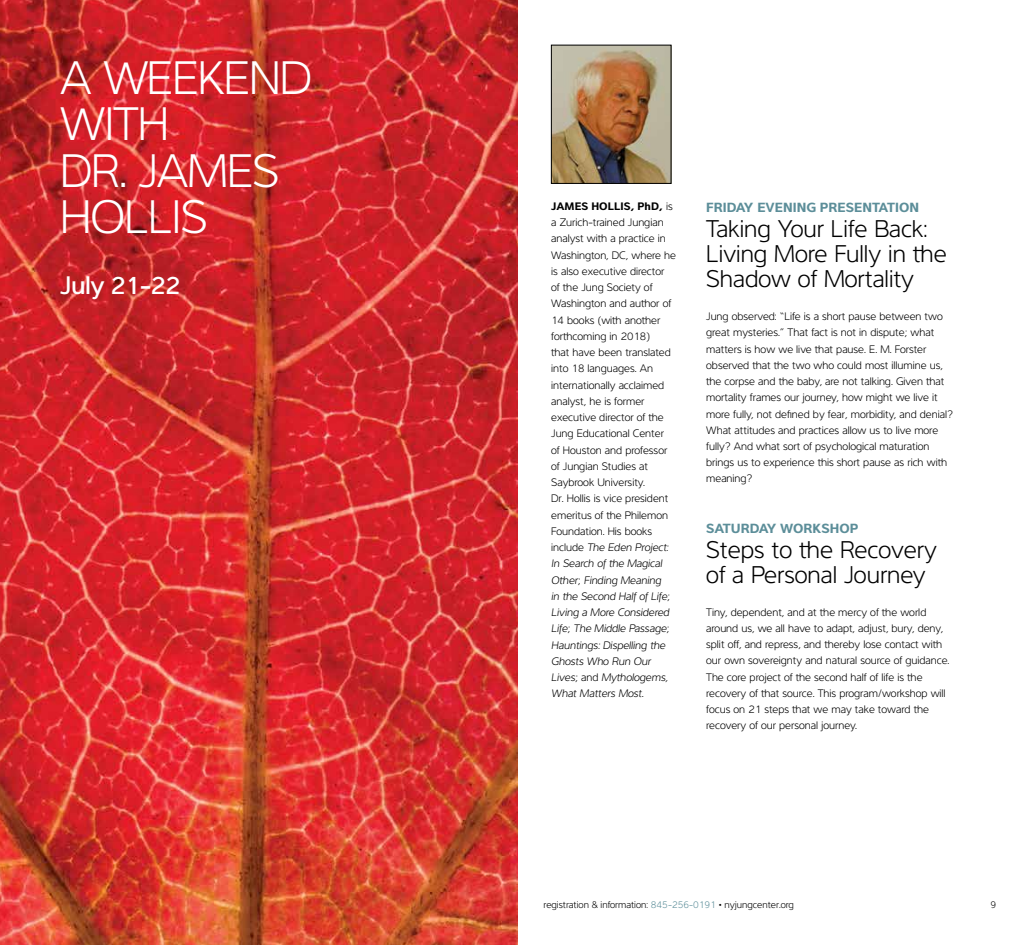
<style>
.page{position:relative;width:1035px;height:945px;background:#fff}
.page>*{position:absolute;margin:0;border:0;box-sizing:border-box;transform-origin:0 0}
.t1{font:300 48.5px/46.2px "Interval Sans Pro";letter-spacing:-.02em;color:#fff}
.t2{font:500 26.25px "Interval Sans Pro";letter-spacing:-.02em;color:#fff}
.t3{font:300 25px/25px "Interval Sans Pro";color:#000}
.t4{font:700 13.75px "Interval Sans Pro";color:#5c8e99}
.t5{font:300 11.25px/16.2px "Interval Sans Pro";color:#000}
.t6{font:300 10px "Interval Sans Pro";color:#000}
.s1{font-weight:700}
.s2{font-style:italic}
.s3{color:#5c8e99}
</style>
<div class="page">
<img style="left:553px;top:47px;width:116px;height:135px">
<div style="left:551px;top:45px;width:120px;height:139px;border:1px solid #000"></div>
<img style="left:0;top:0;width:518px;height:945px">
<h1 class="t1" style="left:60px;top:51px;width:253px">A WEEKEND<br>WITH<br>DR. JAMES<br>HOLLIS</h1>
<h2 class="t2" style="left:60px;top:265px;width:122px">July 21-22</h2>
<p class="t5" style="left:551px;top:197px;width:126px"><span class="s1">JAMES HOLLIS, PhD,</span> is a Zurich-trained Jungian analyst with a practice in<br>Washington, DC, where he is also executive director<br>of the Jung Society of<br>Washington and author of<br>14 books (with another forthcoming in 2018)<br>that have been translated into 18 languages. An internationally acclaimed analyst, he is former executive director of the<br>Jung Educational Center<br>of Houston and professor of Jungian Studies at<br>Saybrook University.<br>Dr. Hollis is vice president emeritus of the Philemon<br>Foundation. His books include <span class="s2">The Eden Project:<br>In Search of the Magical<br>Other</span>; <span class="s2">Finding Meaning<br>in the Second Half of Life</span>;<br><span class="s2">Living a More Considered<br>Life</span>; <span class="s2">The Middle Passage</span>;<br><span class="s2">Hauntings: Dispelling the<br>Ghosts Who Run Our<br>Lives</span>; and <span class="s2">Mythologems,<br>What Matters Most.</span></p>
<p class="t4" style="left:706px;top:196px;width:214px">FRIDAY EVENING PRESENTATION</p>
<h3 class="t3" style="left:706px;top:214px;width:242px">Taking Your Life Back:<br>Living More Fully in the<br>Shadow of Mortality</h3>
<p class="t5" style="left:706px;top:307px;width:248px">Jung observed: “Life is a short pause between two great mysteries.” That fact is not in dispute; what matters is how we live that pause. E. M. Forster observed that the two who could most illumine us, the corpse and the baby, are not talking. Given that mortality frames our journey, how might we live it more fully, not defined by fear, morbidity, and denial?<br>What attitudes and practices allow us to live more fully? And what sort of psychological maturation brings us to experience this short pause as rich with meaning?</p>
<p class="t4" style="left:706px;top:517px;width:153px">SATURDAY WORKSHOP</p>
<h3 class="t3" style="left:706px;top:535px;width:232px">Steps to the Recovery of a Personal Journey</h3>
<p class="t5" style="left:706px;top:603px;width:245px">Tiny, dependent, and at the mercy of the world around us, we all have to adapt, adjust, bury, deny, split off, and repress, and thereby lose contact with our own sovereignty and natural source of guidance.<br>The core project of the second half of life is the recovery of that source. This program/workshop will focus on 21 steps that we may take toward the recovery of our personal journey.</p>
<p class="t6" style="left:544px;top:898px;width:252px">registration &amp; information: <span class="s3">845-256-0191</span> • nyjungcenter.org</p>
<p class="t6" style="left:990px;top:898px;width:7px">9</p>
</div>
